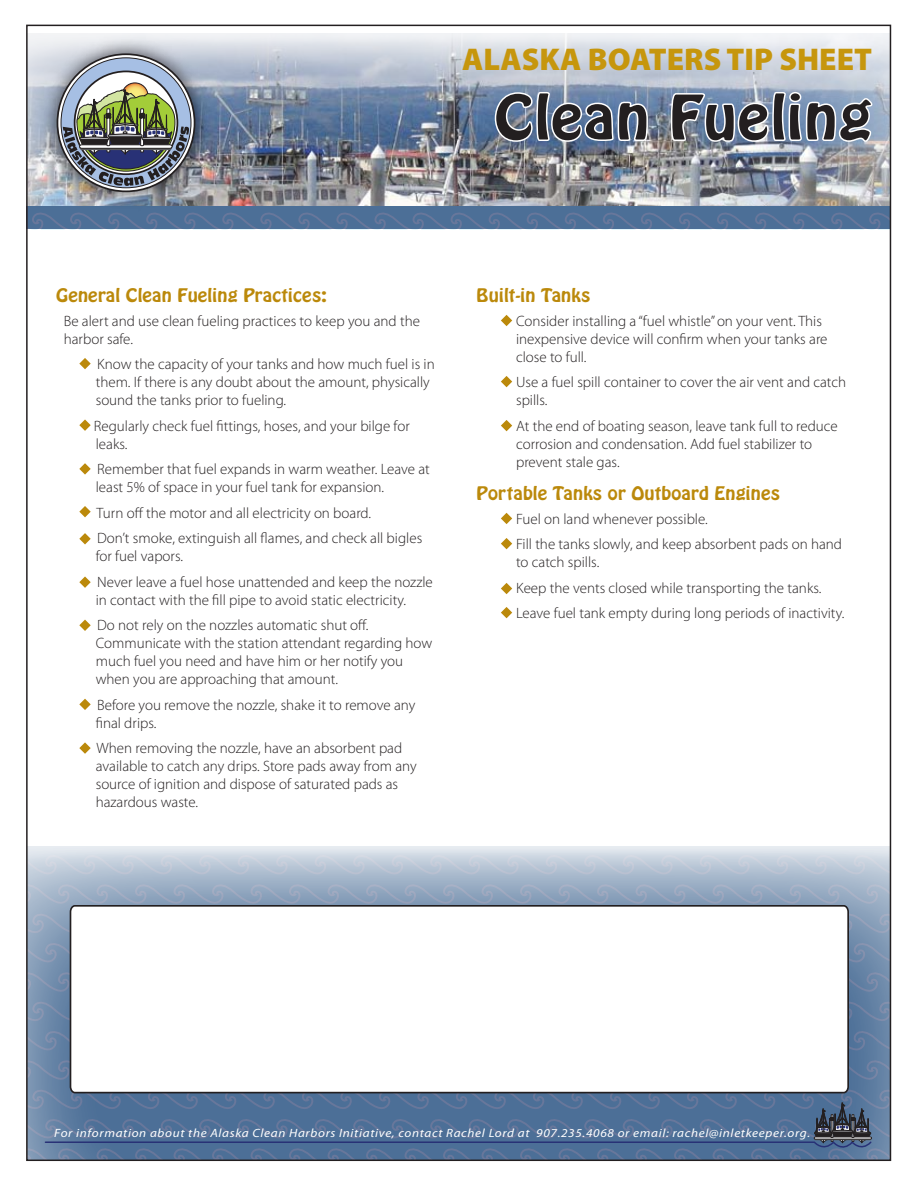
<style>
.page{position:relative;width:918px;height:1188px;background:#fff}
.page>*{position:absolute;margin:0;border:0;box-sizing:border-box;transform-origin:0 0}
.t1{font:54px "Hobo Std";letter-spacing:.025em;color:#231f20;scale:1.1 1}
.t2{font:900 31.5px "Myriad Pro";color:#c6960d}
.t3{font:16.5px "Hobo Std";letter-spacing:.01em;color:#bb890b;scale:1.1 1}
.t4{font:300 15px/18px "Myriad Pro";color:#231f20}
.t5{font:italic 12px "Myriad Pro";letter-spacing:.05em;color:#fff;scale:1.1 1}
</style>
<div class="page">
<img style="left:29px;top:34px;width:859px;height:173px">
<svg style="left:29px;top:207px;width:859px;height:22px;background:#507097"></svg>
<svg style="left:29px;top:847px;width:859px;height:311px;background:#94a8c0"></svg>
<svg style="left:69px;top:904px;width:781px;height:190px"></svg>
<img style="left:34px;top:33px;width:184px;height:182px">
<svg style="left:57px;top:54px;width:138px;height:137px"></svg>
<div style="left:61px;top:58px;width:130px;height:130px;background:#a6bfe4;border-radius:50%"></div>
<svg style="left:75px;top:71px;width:102px;height:103px"></svg>
<svg style="left:122px;top:83px;width:26px;height:26px"></svg>
<div style="left:122px;top:83px;width:26px;height:26px;border:1px solid #231f20;border-radius:50%"></div>
<svg style="left:63px;top:88px;width:126px;height:98px;background:#7b8579"></svg>
<svg style="left:44px;top:1103px;width:829px;height:50px;background:#4e6d94"></svg>
<svg style="left:493px;top:90px;width:156px;height:53px"></svg>
<svg style="left:669px;top:90px;width:205px;height:53px"></svg>
<svg style="left:501px;top:315px;width:11px;height:11px"></svg>
<svg style="left:501px;top:376px;width:11px;height:11px"></svg>
<svg style="left:501px;top:420px;width:11px;height:11px"></svg>
<svg style="left:501px;top:538px;width:11px;height:11px"></svg>
<svg style="left:501px;top:513px;width:11px;height:11px"></svg>
<svg style="left:501px;top:583px;width:11px;height:11px"></svg>
<svg style="left:501px;top:607px;width:11px;height:11px"></svg>
<svg style="left:79px;top:506px;width:12px;height:11px"></svg>
<svg style="left:79px;top:463px;width:12px;height:12px"></svg>
<svg style="left:79px;top:419px;width:12px;height:12px"></svg>
<svg style="left:79px;top:358px;width:12px;height:11px"></svg>
<svg style="left:79px;top:533px;width:12px;height:11px"></svg>
<svg style="left:79px;top:576px;width:12px;height:12px"></svg>
<svg style="left:79px;top:620px;width:12px;height:11px"></svg>
<svg style="left:79px;top:699px;width:12px;height:11px"></svg>
<svg style="left:79px;top:742px;width:12px;height:12px"></svg>
<h2 class="t2" style="left:462px;top:38px;width:411px">ALASKA BOATERS TIP SHEET</h2>
<h1 class="t1" style="left:495px;top:80px;width:344px">Clean Fueling</h1>
<p class="t3" style="left:56px;top:283px;width:248px">General Clean Fueling Practices:</p>
<p class="t4" style="left:64px;top:311px;width:358px">Be alert and use clean fueling practices to keep you and the harbor safe.</p>
<p class="t4" style="left:96px;top:355px;width:341px;text-indent:-12px">• Know the capacity of your tanks and how much fuel is in them. If there is any doubt about the amount, physically sound the tanks prior to fueling.</p>
<p class="t4" style="left:96px;top:416px;width:316px;text-indent:-12px">• Regularly check fuel fittings, hoses, and your bilge for leaks.</p>
<p class="t4" style="left:96px;top:460px;width:336px;text-indent:-12px">• Remember that fuel expands in warm weather. Leave at least 5% of space in your fuel tank for expansion.</p>
<p class="t4" style="left:84px;top:503px;width:289px">• Turn off the motor and all electricity on board.</p>
<p class="t4" style="left:96px;top:529px;width:328px;text-indent:-12px">• Don’t smoke, extinguish all flames, and check all bigles for fuel vapors.</p>
<p class="t4" style="left:96px;top:572px;width:339px;text-indent:-12px">• Never leave a fuel hose unattended and keep the nozzle in contact with the fill pipe to avoid static electricity.</p>
<p class="t4" style="left:96px;top:616px;width:338px;text-indent:-12px">• Do not rely on the nozzles automatic shut off.<br>Communicate with the station attendant regarding how much fuel you need and have him or her notify you when you are approaching that amount.</p>
<p class="t4" style="left:96px;top:695px;width:321px;text-indent:-12px">• Before you remove the nozzle, shake it to remove any final drips.</p>
<p class="t4" style="left:96px;top:739px;width:322px;text-indent:-12px">• When removing the nozzle, have an absorbent pad available to catch any drips. Store pads away from any source of ignition and dispose of saturated pads as hazardous waste.</p>
<p class="t3" style="left:477px;top:283px;width:105px">Built-in Tanks</p>
<p class="t4" style="left:516px;top:311px;width:313px;text-indent:-12px">• Consider installing a “fuel whistle” on your vent. This inexpensive device will confirm when your tanks are close to full.</p>
<p class="t4" style="left:516px;top:373px;width:332px;text-indent:-12px">• Use a fuel spill container to cover the air vent and catch spills.</p>
<p class="t4" style="left:516px;top:416px;width:323px;text-indent:-12px">• At the end of boating season, leave tank full to reduce corrosion and condensation. Add fuel stabilizer to prevent stale gas.</p>
<p class="t3" style="left:477px;top:481px;width:278px">Portable Tanks or Outboard Engines</p>
<p class="t4" style="left:504px;top:509px;width:205px">• Fuel on land whenever possible.</p>
<p class="t4" style="left:516px;top:535px;width:328px;text-indent:-12px">• Fill the tanks slowly, and keep absorbent pads on hand to catch spills.</p>
<p class="t4" style="left:504px;top:578px;width:319px">• Keep the vents closed while transporting the tanks.</p>
<p class="t4" style="left:504px;top:604px;width:342px">• Leave fuel tank empty during long periods of inactivity.</p>
<p class="t5" style="left:54px;top:1126px;width:689px">For information about the Alaska Clean Harbors Initiative, contact Rachel Lord at 907.235.4068 or email: rachel@inletkeeper.org.</p>
</div>
